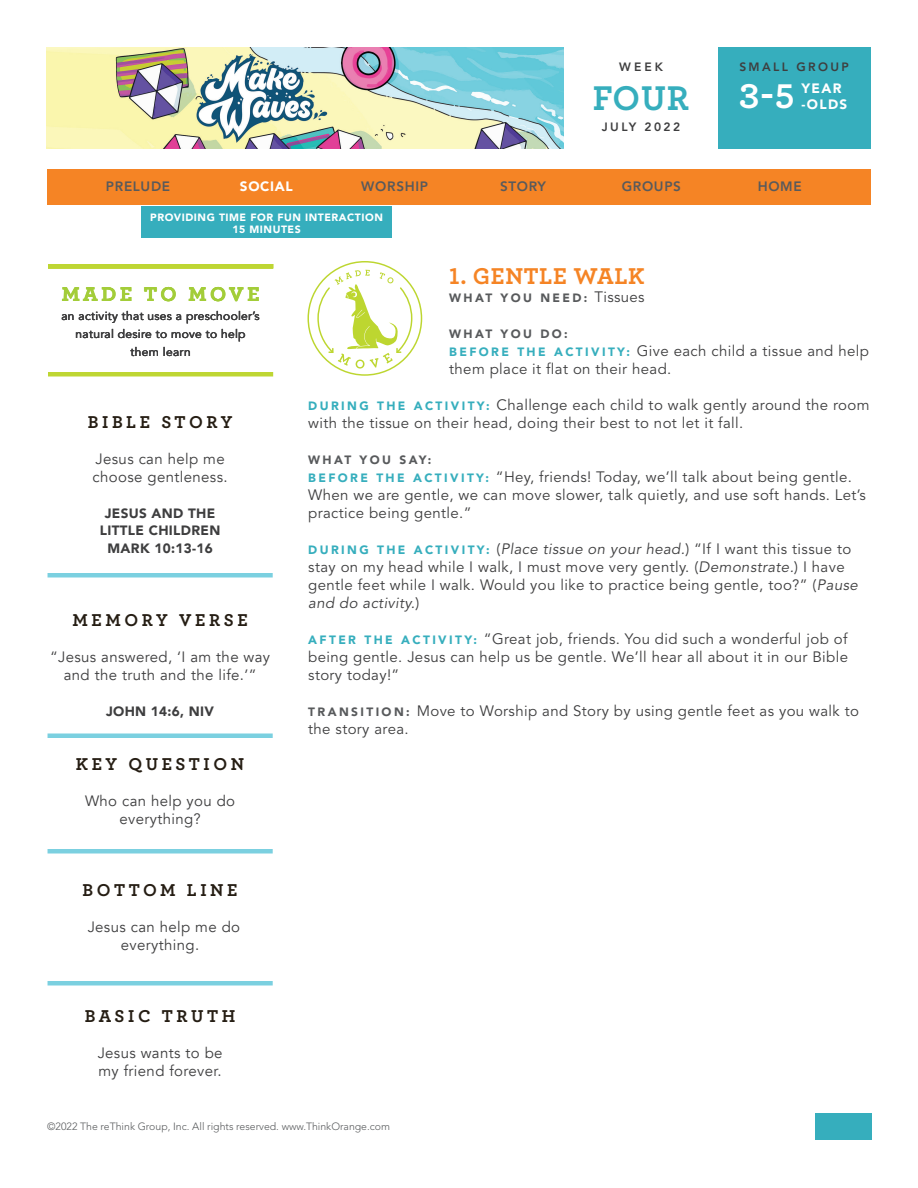
<style>
.page{position:relative;width:918px;height:1188px;background:#fff}
.page>*{position:absolute;margin:0;border:0;box-sizing:border-box;transform-origin:0 0}
.t1{font:700 36px "Archer Pro";color:#36aebd}
.t2{font:700 36px "Archer Pro";color:#fff}
.t3{font:700 24px "Archer Pro";letter-spacing:.025em;color:#f58425}
.t4{font:700 21px "Archer Pro";letter-spacing:.165em;color:#a3cd39}
.t5{font:700 18px "Archer Pro";letter-spacing:.2em;color:#251d13}
.t6{font:15px/18px "Avenir LT Std";letter-spacing:.025em;color:#3e3e3f}
.t7{font:15px/18px "Avenir";letter-spacing:.025em;color:#3e3e3f;text-align:center}
.t8{font:900 13.5px/18px "Avenir";letter-spacing:.025em;color:#3e3e3f;text-align:center}
.t9{font:800 13.5px "Avenir LT Std";letter-spacing:.05em;color:#585a5c}
.t10{font:900 13.5px/16.2px "Avenir LT Std";letter-spacing:.1em;color:#fff}
.t11{font:12px/18px "Avenir LT Std";letter-spacing:.025em;color:#3e3e3f;text-align:center}
.t12{font:900 12px "Avenir LT Std";letter-spacing:.2em;color:#585a5c}
.t13{font:800 12px "Avenir LT Std";letter-spacing:.2em;color:#3e3e3f}
.t14{font:300 10.5px "Avenir LT Std";color:#585a5c}
.t15{font:900 10.5px/12px "Avenir LT Std";letter-spacing:.05em;color:#fff;text-align:center}
.s1{font-weight:400;font-size:15px;color:#3e3e3f}
.s2{font-weight:900;font-size:12px;color:#36aebd}
.s3{font-style:italic}
.s4{font-weight:900;font-size:12px;color:#585a5c}
</style>
<div class="page">
<img style="left:46px;top:47px;width:518px;height:102px">
<div style="left:717px;top:47px;width:154px;height:102px;background:#36aebd"></div>
<div style="left:48px;top:573px;width:225px;height:5px;background:#7bd0e0"></div>
<hr style="left:48px;top:734px;width:225px;height:4px;background:#7bd0e0">
<div style="left:48px;top:849px;width:225px;height:5px;background:#7bd0e0"></div>
<div style="left:48px;top:981px;width:225px;height:5px;background:#7bd0e0"></div>
<div style="left:141px;top:206px;width:251px;height:32px;background:#36aebd"></div>
<div style="left:47px;top:170px;width:824px;height:36px;background:#f58425"></div>
<div style="left:815px;top:1113px;width:57px;height:27px;background:#36aebd"></div>
<svg style="left:308px;top:261px;width:114px;height:115px"></svg>
<hr style="left:48px;top:372px;width:225px;height:4px;background:#bed633">
<hr style="left:48px;top:264px;width:225px;height:4px;background:#bed633">
<p class="t13" style="left:619px;top:59px;width:45px">WEEK</p>
<h1 class="t1" style="left:593px;top:69px;width:98px">FOUR</h1>
<p class="t13" style="left:602px;top:120px;width:80px">JULY 2022</p>
<p class="t13" style="left:739px;top:59px;width:111px">SMALL GROUP</p>
<h1 class="t2" style="left:739px;top:68px;width:57px">3-5</h1>
<p class="t10" style="left:802px;top:80px;width:47px">YEAR -OLDS</p>
<p class="t9" style="left:106px;top:178px;width:66px">PRELUDE</p>
<p class="t10" style="left:240px;top:178px;width:54px">SOCIAL</p>
<p class="t9" style="left:361px;top:178px;width:68px">WORSHIP</p>
<p class="t9" style="left:500px;top:178px;width:47px">STORY</p>
<p class="t9" style="left:622px;top:178px;width:61px">GROUPS</p>
<p class="t9" style="left:758px;top:178px;width:46px">HOME</p>
<p class="t15" style="left:150px;top:211px;width:234px">PROVIDING TIME FOR FUN INTERACTION<br>15 MINUTES</p>
<h3 class="t4" style="left:62px;top:278px;width:199px">MADE TO MOVE</h3>
<p class="t11" style="left:61px;top:307px;width:200px">an activity that uses a preschooler’s natural desire to move to help them learn</p>
<p class="t5" style="left:88px;top:407px;width:146px">BIBLE STORY</p>
<p class="t7" style="left:93px;top:450px;width:137px;text-align:left">Jesus can help me choose gentleness.</p>
<p class="t8" style="left:100px;top:503px;width:122px">JESUS AND THE<br>LITTLE CHILDREN<br>MARK 10:13-16</p>
<p class="t5" style="left:72px;top:605px;width:177px">MEMORY VERSE</p>
<p class="t7" style="left:50px;top:648px;width:222px">“Jesus answered, ‘I am the way and the truth and the life.’”</p>
<p class="t8" style="left:106px;top:701px;width:110px">JOHN 14:6, NIV</p>
<p class="t5" style="left:76px;top:749px;width:170px">KEY QUESTION</p>
<p class="t7" style="left:85px;top:792px;width:152px">Who can help you do everything?</p>
<p class="t5" style="left:83px;top:875px;width:156px">BOTTOM LINE</p>
<p class="t7" style="left:88px;top:918px;width:154px">Jesus can help me do everything.</p>
<p class="t5" style="left:85px;top:1001px;width:152px">BASIC TRUTH</p>
<p class="t7" style="left:98px;top:1044px;width:126px;text-align:left">Jesus wants to be my friend forever.</p>
<h2 class="t3" style="left:449px;top:257px;width:197px">1. GENTLE WALK</h2>
<p class="t12" style="left:449px;top:290px;width:197px">WHAT YOU NEED: <span class="s1">Tissues</span></p>
<p class="t12" style="left:449px;top:326px;width:120px">WHAT YOU DO:</p>
<p class="t6" style="left:449px;top:342px;width:421px"><span class="s2">B E F O R E T H E A C T I V I TY:</span> Give each child a tissue and help them place it flat on their head.</p>
<p class="t6" style="left:308px;top:396px;width:563px"><span class="s2">D U R I N G T H E A C T I V I T Y:</span> Challenge each child to walk gently around the room with the tissue on their head, doing their best to not let it fall.</p>
<p class="t12" style="left:308px;top:452px;width:125px">WHAT YOU SAY:</p>
<p class="t6" style="left:308px;top:468px;width:559px"><span class="s2">B E F O R E T H E A C T I V I T Y:</span> “Hey, friends! Today, we’ll talk about being gentle.<br>When we are gentle, we can move slower, talk quietly, and use soft hands. Let’s practice being gentle.”</p>
<p class="t6" style="left:308px;top:540px;width:551px"><span class="s2">D U R I N G T H E A C T I V I T Y:</span> (<span class="s3">Place tissue on your head.</span>) “If I want this tissue to stay on my head while I walk, I must move very gently. (<span class="s3">Demonstrate.</span>) I have gentle feet while I walk. Would you like to practice being gentle, too?” (<span class="s3">Pause and do activity.</span>)</p>
<p class="t6" style="left:308px;top:630px;width:541px;text-align:justify"><span class="s2">A F T E R T H E A C T I V I T Y:</span> “Great job, friends. You did such a wonderful job of being gentle. Jesus can help us be gentle. We’ll hear all about it in our Bible story today!”</p>
<p class="t6" style="left:308px;top:702px;width:552px"><span class="s4">T R A N S I T I O N :</span> Move to Worship and Story by using gentle feet as you walk to the story area.</p>
<p class="t14" style="left:47px;top:1120px;width:344px">©2022 The reThink Group, Inc. All rights reserved. www.ThinkOrange.com</p>
</div>
